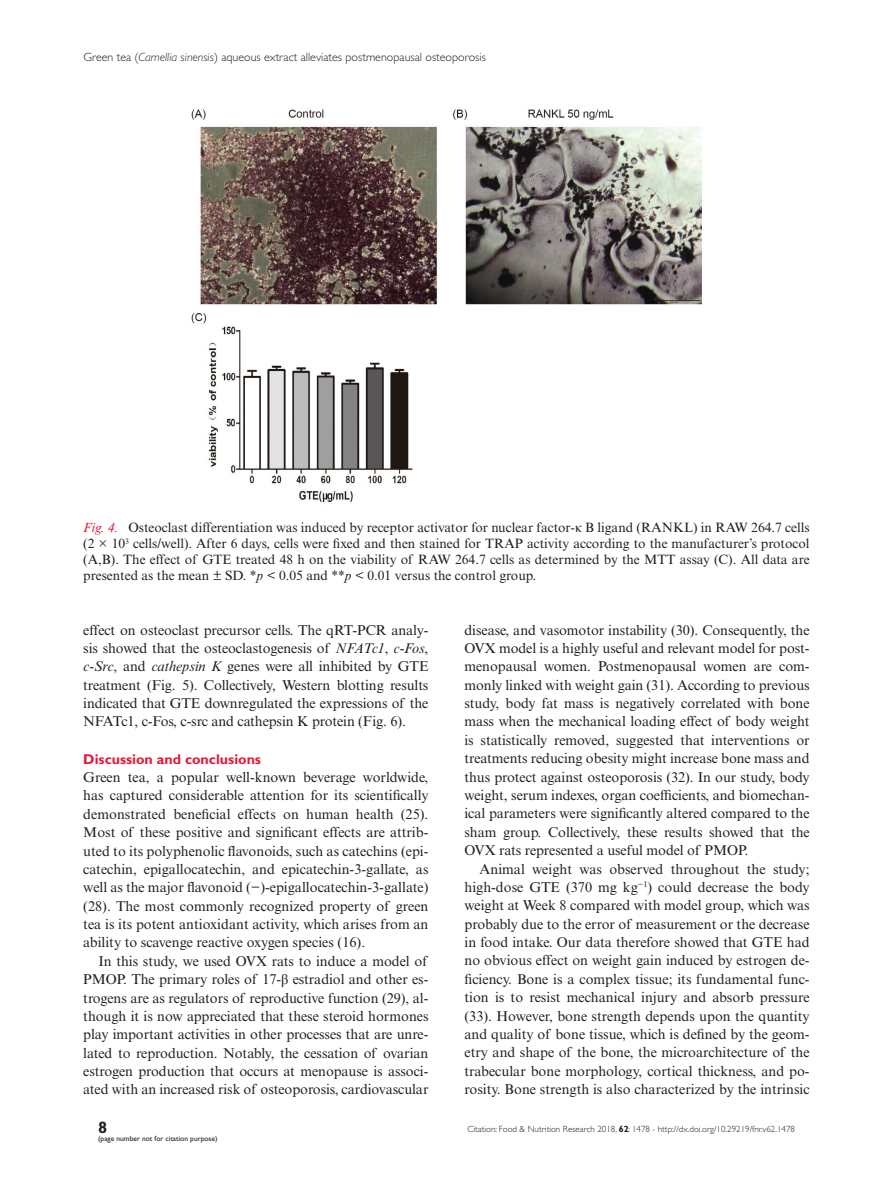
<style>
.page{position:relative;width:893px;height:1191px;background:#fff}
.page>*{position:absolute;margin:0;border:0;box-sizing:border-box;transform-origin:0 0}
.t1{font:700 16.5px "Gill Sans Std";color:#231f20}
.TXI{font:14.25px/18.5px "Times New Roman MT Std";letter-spacing:-.005em;color:#231f20;text-align:justify}
.TX{font:14.25px/18.3px "Times New Roman MT Std";color:#231f20;text-align:justify}
.t2{font:700 14.25px "Gill Sans Std";color:#e51836}
.FC{font:13.5px/15.8px "Times New Roman MT Std";color:#231f20;text-align:justify}
.t3{font:300 12px "Gill Sans Std";color:#231f20}
.t4{font:300 9px "Gill Sans Std";color:#231f20}
.t5{font:7.5px "Gill Sans Std";color:#231f20}
.s1{font-style:italic}
.s2{font-style:italic;color:#e51836}
.s3{font-family:"Times New Roman"}
.s4{font-weight:700}
</style>
<div class="page">
<img style="left:191px;top:109px;width:511px;height:393px">
<p class="t3" style="left:83px;top:50px;width:404px">Green tea (<span class="s1">Camellia sinensis</span>) aqueous extract alleviates postmenopausal osteoporosis</p>
<p class="FC" style="left:83px;top:520px;width:728px"><span class="s2">Fig. 4.</span> Osteoclast differentiation was induced by receptor activator for nuclear factor-<span class="s3">κ</span> B ligand (RANKL) in RAW 264.7 cells (2 × 10<sup>3</sup> cells/well). After 6 days, cells were fixed and then stained for TRAP activity according to the manufacturer’s protocol (A,B). The effect of GTE treated 48 h on the viability of RAW 264.7 cells as determined by the MTT assay (C). All data are presented as the mean ± SD. *<span class="s1">p</span> &lt; 0.05 and **<span class="s1">p</span> &lt; 0.01 versus the control group.</p>
<p class="TXI" style="left:83px;top:620px;width:347px">effect on osteoclast precursor cells. The qRT-PCR analy&shy;sis showed that the osteoclastogenesis of <span class="s1">NFATc1</span>, <span class="s1">c-Fos</span>, <span class="s1">c-Src</span>, and <span class="s1">cathepsin K</span> genes were all inhibited by GTE treatment (Fig. 5). Collectively, Western blotting results indicated that GTE downregulated the expressions of the NFATc1, c-Fos, c-src and cathepsin K protein (Fig. 6).</p>
<h1 class="t2" style="left:83px;top:750px;width:179px">Discussion and conclusions</h1>
<p class="TX" style="left:83px;top:768px;width:347px">Green tea, a popular well-known beverage worldwide, has captured considerable attention for its scientifically demonstrated beneficial effects on human health (25).<br>Most of these positive and significant effects are attrib&shy;uted to its polyphenolic flavonoids, such as catechins (epi&shy;catechin, epigallocatechin, and epicatechin-3-gallate, as well as the major flavonoid (−)-epigallocatechin-3-gallate) (28). The most commonly recognized property of green tea is its potent antioxidant activity, which arises from an ability to scavenge reactive oxygen species (16).</p>
<p class="TXI" style="left:83px;top:951px;width:347px;text-indent:15px">In this study, we used OVX rats to induce a model of PMOP. The primary roles of 17-<span class="s3">β</span> estradiol and other es&shy;trogens are as regulators of reproductive function (29), al&shy;though it is now appreciated that these steroid hormones play important activities in other processes that are unre&shy;lated to reproduction. Notably, the cessation of ovarian estrogen production that occurs at menopause is associ&shy;ated with an increased risk of osteoporosis, cardiovascular</p>
<p class="TXI" style="left:464px;top:620px;width:347px">disease, and vasomotor instability (30). Consequently, the OVX model is a highly useful and relevant model for post&shy;menopausal women. Postmenopausal women are com&shy;monly linked with weight gain (31). According to previous study, body fat mass is negatively correlated with bone mass when the mechanical loading effect of body weight is statistically removed, suggested that interventions or treatments reducing obesity might increase bone mass and thus protect against osteoporosis (32). In our study, body weight, serum indexes, organ coefficients, and biomechan&shy;ical parameters were significantly altered compared to the sham group. Collectively, these results showed that the OVX rats represented a useful model of PMOP.</p>
<p class="TXI" style="left:464px;top:859px;width:347px;text-indent:15px">Animal weight was observed throughout the study; high-dose GTE (370 mg kg<sup>−1</sup>) could decrease the body weight at Week 8 compared with model group, which was probably due to the error of measurement or the decrease in food intake. Our data therefore showed that GTE had no obvious effect on weight gain induced by estrogen de&shy;ficiency. Bone is a complex tissue; its fundamental func&shy;tion is to resist mechanical injury and absorb pressure (33). However, bone strength depends upon the quantity and quality of bone tissue, which is defined by the geom&shy;etry and shape of the bone, the microarchitecture of the trabecular bone morphology, cortical thickness, and po&shy;rosity. Bone strength is also characterized by the intrinsic</p>
<p class="t1" style="left:98px;top:1117px;width:11px">8</p>
<p class="t4" style="left:467px;top:1124px;width:329px">Citation: Food &amp; Nutrition Research 2018, <span class="s4">62</span>: 1478 - http://dx.doi.org/10.29219/fnr.v62.1478</p>
<p class="t5" style="left:98px;top:1133px;width:121px">(page number not for citation purpose)</p>
</div>
